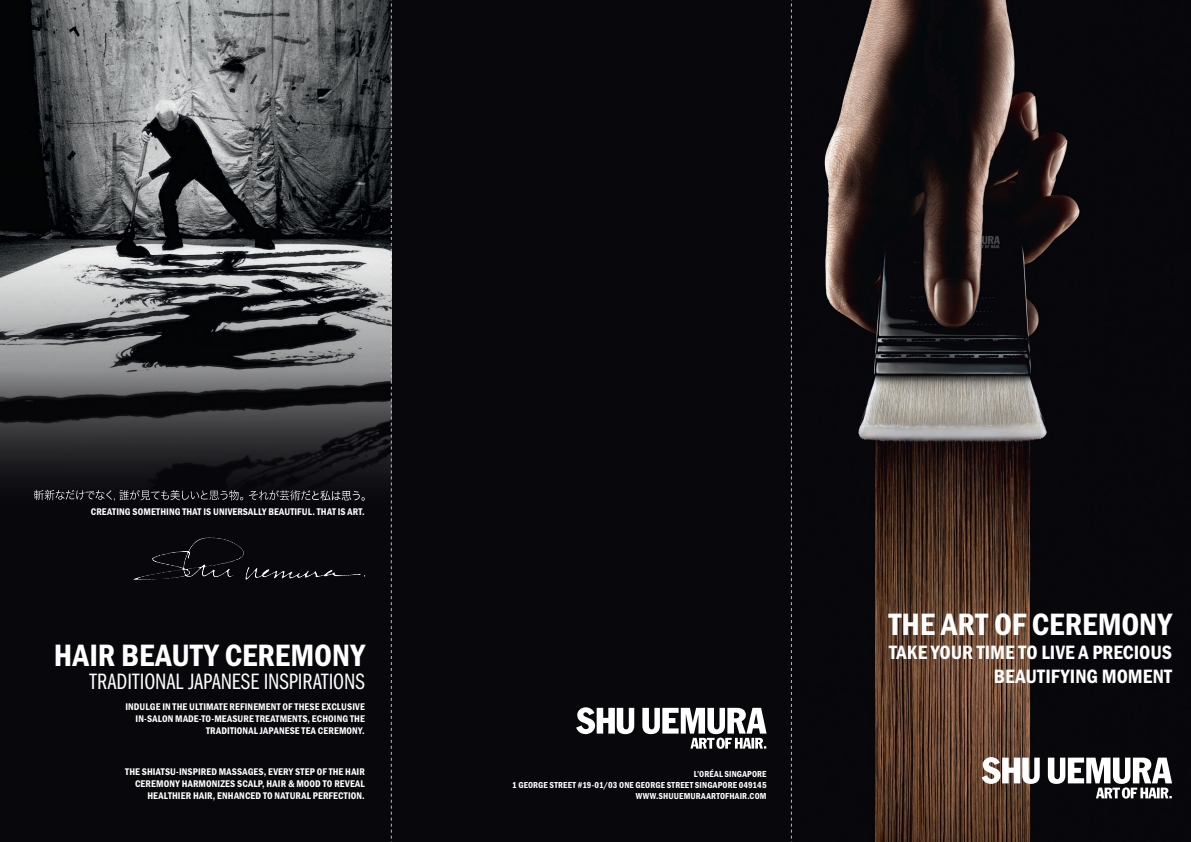
<style>
.page{position:relative;width:1191px;height:842px;background:#08070b}
.page>*{position:absolute;margin:0;border:0;box-sizing:border-box;transform-origin:0 0}
.t1{font:600 condensed 32px "Franklin Gothic Itc T";letter-spacing:.005em;color:#fff}
.t2{font:extra-condensed 23px "Franklin Gothic Itc T";color:#fff}
.t3{font:600 condensed 20px/24px "Franklin Gothic Itc T";color:#fff;text-align:right}
.t4{font:600 condensed 10px/12px "Franklin Gothic Itc T";letter-spacing:.01em;color:#fff;text-align:right}
.t5{font:600 condensed 9px "Franklin Gothic Itc T";letter-spacing:.015em;color:#fff}
</style>
<div class="page">
<img style="left:0;top:0;width:391px;height:574px">
<img style="left:824px;top:0;width:256px;height:842px">
<img style="left:32px;top:485px;width:338px;height:18px">
<img style="left:152px;top:538px;width:57px;height:25px">
<svg style="left:981px;top:757px;width:191px;height:42px"></svg>
<svg style="left:576px;top:707px;width:190px;height:42px"></svg>
<svg style="left:391px;top:0;width:1px;height:842px"></svg>
<svg style="left:791px;top:0;width:1px;height:842px"></svg>
<p class="t4" style="left:91px;top:505px;width:275px">CREATING SOMETHING THAT IS UNIVERSALLY BEAUTIFUL. THAT IS ART.</p>
<p class="t1" style="left:54px;top:637px;width:312px">HAIR BEAUTY CEREMONY</p>
<p class="t2" style="left:90px;top:669px;width:277px">TRADITIONAL JAPANESE INSPIRATIONS</p>
<p class="t4" style="left:125px;top:700px;width:241px">INDULGE IN THE ULTIMATE REFINEMENT OF THESE EXCLUSIVE<br>IN-SALON MADE-TO-MEASURE TREATMENTS, ECHOING THE<br>TRADITIONAL JAPANESE TEA CEREMONY.</p>
<p class="t4" style="left:125px;top:765px;width:241px">THE SHIATSU-INSPIRED MASSAGES, EVERY STEP OF THE HAIR<br>CEREMONY HARMONIZES SCALP, HAIR &amp; MOOD TO REVEAL<br>HEALTHIER HAIR, ENHANCED TO NATURAL PERFECTION.</p>
<p class="t5" style="left:694px;top:769px;width:74px">L’ORÉAL SINGAPORE</p>
<p class="t5" style="left:512px;top:780px;width:256px">1 GEORGE STREET #19-01/03 ONE GEORGE STREET SINGAPORE 049145</p>
<p class="t5" style="left:636px;top:790px;width:132px">WWW.SHUUEMURAARTOFHAIR.COM</p>
<p class="t1" style="left:888px;top:606px;width:285px">THE ART OF CEREMONY</p>
<p class="t3" style="left:889px;top:640px;width:284px">TAKE YOUR TIME TO LIVE A PRECIOUS<br>BEAUTIFYING MOMENT</p>
</div>
